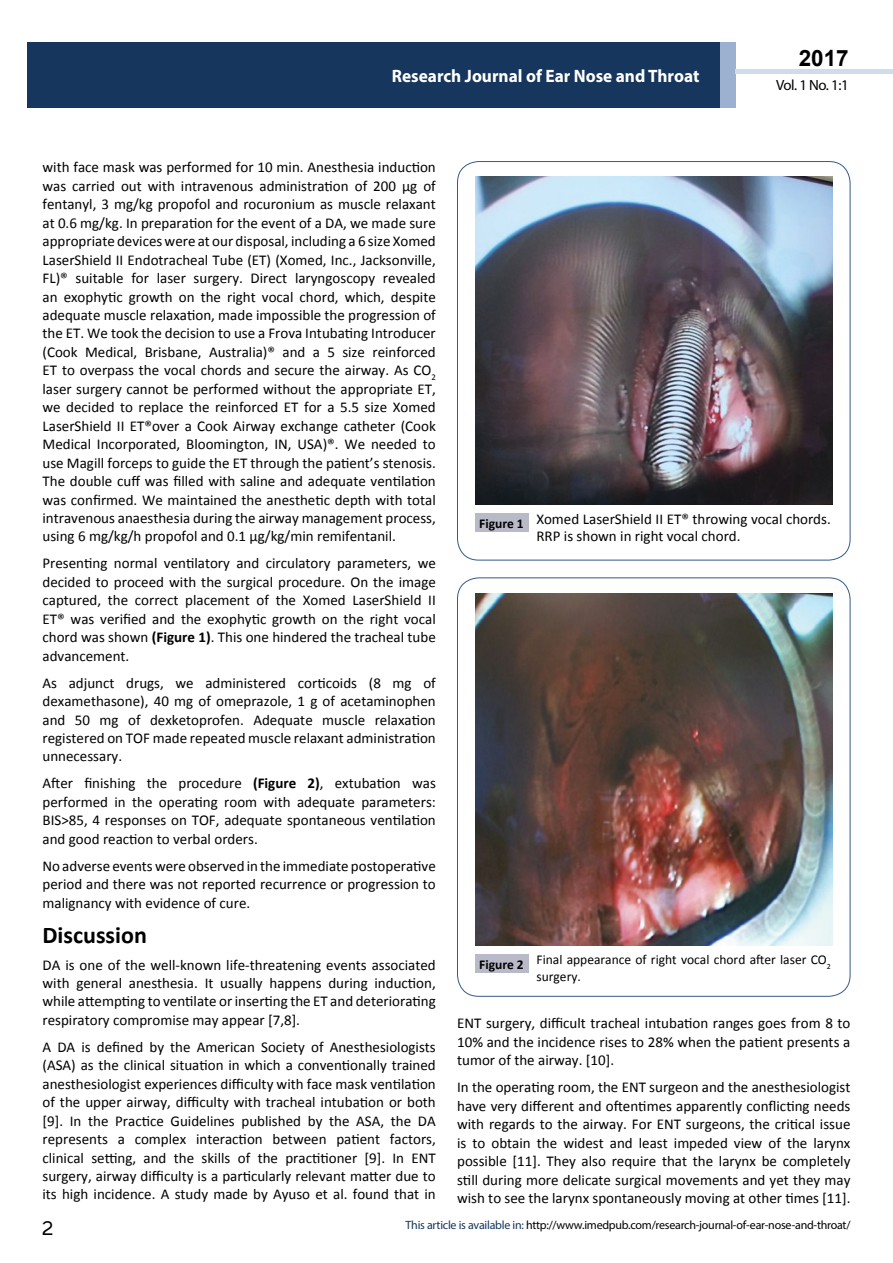
<style>
.page{position:relative;width:893px;height:1263px;background:#fff}
.page>*{position:absolute;margin:0;border:0;box-sizing:border-box;transform-origin:0 0}
.t1{font:25.5px "Tunga";color:#000}
.t2{font:700 24px "Calibri";color:#000}
.t3{font:700 22.5px "Arial";color:#000}
.t4{font:700 18px "Myriad Pro";color:#fff;scale:.96 1}
.t5{font:15px/18.5px "Calibri";color:#000;text-align:justify}
.t6{font:14.85px "Myriad Pro";color:#000}
.t7{font:13.5px/16.2px "Calibri";color:#000}
.t8{font:700 13.5px "Calibri";color:#000}
.t9{font:12px "Myriad Pro";letter-spacing:-.02em;color:#000}
.s1{font-weight:700}
.s2{color:#16365d}
</style>
<div class="page">
<div style="left:27px;top:42px;width:694px;height:66px;background:#16365d"></div>
<div style="left:720px;top:42px;width:16px;height:66px;background:#9bb1cf"></div>
<div style="left:736px;top:69px;width:157px;height:5px;background:#cfdce9"></div>
<img style="left:475px;top:177px;width:358px;height:328px">
<div style="left:475px;top:513px;width:53px;height:19px;background:#b9bac8"></div>
<img style="left:475px;top:594px;width:358px;height:352px">
<div style="left:475px;top:954px;width:53px;height:19px;background:#b9bac8"></div>
<p class="t4" style="left:392px;top:64px;width:322px">Research Journal of Ear Nose and Throat</p>
<h3 class="t3" style="left:799px;top:43px;width:52px">2017</h3>
<p class="t6" style="left:776px;top:76px;width:74px">Vol. 1 No. 1:1</p>
<p class="t5" style="left:43px;top:158px;width:395px">with face mask was performed for 10 min. Anesthesia induction was carried out with intravenous administration of 200 µg of fentanyl, 3 mg/kg propofol and rocuronium as muscle relaxant at 0.6 mg/kg. In preparation for the event of a DA, we made sure appropriate devices were at our disposal, including a 6 size Xomed LaserShield II Endotracheal Tube (ET) (Xomed, Inc., Jacksonville, FL)® suitable for laser surgery. Direct laryngoscopy revealed an exophytic growth on the right vocal chord, which, despite adequate muscle relaxation, made impossible the progression of the ET. We took the decision to use a Frova Intubating Introducer (Cook Medical, Brisbane, Australia)® and a 5 size reinforced ET to overpass the vocal chords and secure the airway. As CO<sub>2 </sub>laser surgery cannot be performed without the appropriate ET, we decided to replace the reinforced ET for a 5.5 size Xomed LaserShield II ET®over a Cook Airway exchange catheter (Cook Medical Incorporated, Bloomington, IN, USA)®. We needed to use Magill forceps to guide the ET through the patient’s stenosis.<br>The double cuff was filled with saline and adequate ventilation was confirmed. We maintained the anesthetic depth with total intravenous anaesthesia during the airway management process, using 6 mg/kg/h propofol and 0.1 µg/kg/min remifentanil.</p>
<p class="t5" style="left:43px;top:554px;width:395px">Presenting normal ventilatory and circulatory parameters, we decided to proceed with the surgical procedure. On the image captured, the correct placement of the Xomed LaserShield II ET® was verified and the exophytic growth on the right vocal chord was shown <span class="s1">(Figure 1)</span>. This one hindered the tracheal tube advancement.</p>
<p class="t5" style="left:43px;top:673px;width:395px">As adjunct drugs, we administered corticoids (8 mg of dexamethasone), 40 mg of omeprazole, 1 g of acetaminophen and 50 mg of dexketoprofen. Adequate muscle relaxation registered on TOF made repeated muscle relaxant administration unnecessary.</p>
<p class="t5" style="left:43px;top:774px;width:395px">After finishing the procedure <span class="s1">(Figure 2)</span>, extubation was performed in the operating room with adequate parameters:<br>BIS&gt;85, 4 responses on TOF, adequate spontaneous ventilation and good reaction to verbal orders.</p>
<p class="t5" style="left:43px;top:856px;width:395px">No adverse events were observed in the immediate postoperative period and there was not reported recurrence or progression to malignancy with evidence of cure.</p>
<h2 class="t2" style="left:43px;top:919px;width:106px">Discussion</h2>
<p class="t5" style="left:43px;top:955px;width:395px">DA is one of the well-known life-threatening events associated with general anesthesia. It usually happens during induction, while attempting to ventilate or inserting the ET and deteriorating respiratory compromise may appear [7,8].</p>
<p class="t5" style="left:43px;top:1038px;width:395px">A DA is defined by the American Society of Anesthesiologists (ASA) as the clinical situation in which a conventionally trained anesthesiologist experiences difficulty with face mask ventilation of the upper airway, difficulty with tracheal intubation or both [9]. In the Practice Guidelines published by the ASA, the DA represents a complex interaction between patient factors, clinical setting, and the skills of the practitioner [9]. In ENT surgery, airway difficulty is a particularly relevant matter due to its high incidence. A study made by Ayuso et al. found that in</p>
<p class="t8" style="left:479px;top:514px;width:46px">Figure 1</p>
<p class="t5" style="left:536px;top:511px;width:296px;line-height:16.5px">Xomed LaserShield II ET® throwing vocal chords.<br>RRP is shown in right vocal chord.</p>
<p class="t8" style="left:479px;top:955px;width:46px">Figure 2</p>
<p class="t7" style="left:536px;top:952px;width:296px">Final appearance of right vocal chord after laser CO<sub>2 </sub>surgery.</p>
<p class="t5" style="left:457px;top:1014px;width:395px">ENT surgery, difficult tracheal intubation ranges goes from 8 to 10% and the incidence rises to 28% when the patient presents a tumor of the airway. [10].</p>
<p class="t5" style="left:457px;top:1078px;width:395px">In the operating room, the ENT surgeon and the anesthesiologist have very different and oftentimes apparently conflicting needs with regards to the airway. For ENT surgeons, the critical issue is to obtain the widest and least impeded view of the larynx possible [11]. They also require that the larynx be completely still during more delicate surgical movements and yet they may wish to see the larynx spontaneously moving at other times [11].</p>
<h1 class="t1" style="left:42px;top:1211px;width:13px">2</h1>
<p class="t9" style="left:406px;top:1218px;width:446px"><span class="s2">This article is available in:</span> http://www.imedpub.com/research-journal-of-ear-nose-and-throat/</p>
</div>
